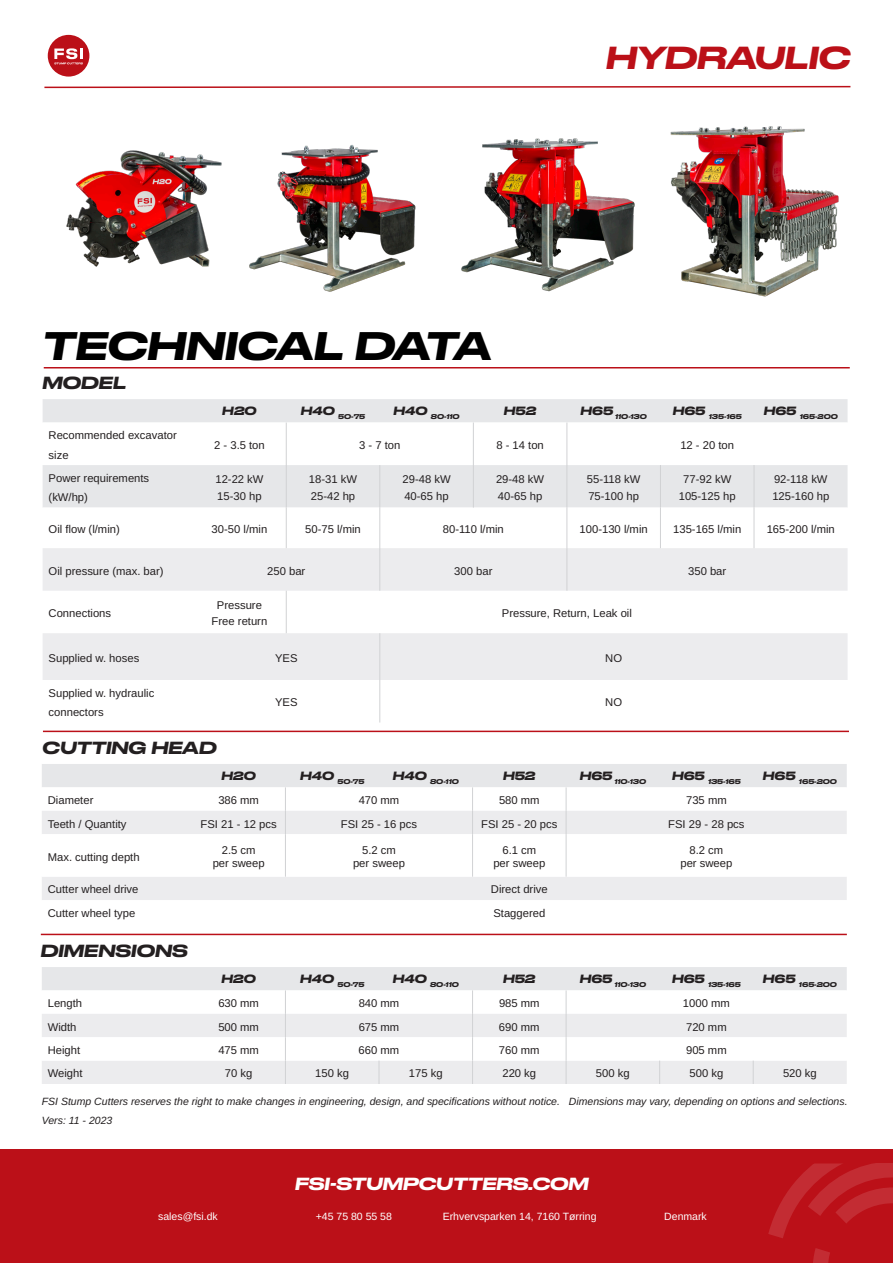
<style>
.page{position:relative;width:893px;height:1263px;background:#fff}
.page>*{position:absolute;margin:0;border:0;box-sizing:border-box;transform-origin:0 0}
.t1{font:italic 500 37.5px "Druk Wide LCG";color:#000}
.t2{font:italic 500 30px "Druk Wide LCG";color:#bb1018}
.t3{font:italic 500 16.5px "Druk Wide LCG";color:#231f20}
.t4{font:italic 500 16.5px "Druk Wide LCG";color:#fff}
.t5{font:11.25px/16.5px "Arimo";color:#231f20}
.t6{font:italic 500 11.25px "Druk Wide LCG";color:#231f20}
.t7{font:italic 10.5px/19.5px "Arimo";color:#231f20}
.t8{font:10.5px "Arimo";color:#fff}
.t9{font:italic 500 6.6px "Druk Wide LCG";color:#231f20}
</style>
<div class="page">
<hr style="left:44px;top:367px;width:806px;height:1px;background:#bb1018">
<hr style="left:43px;top:731px;width:806px;height:1px;background:#bb1018">
<hr style="left:41px;top:934px;width:806px;height:1px;background:#bb1018">
<div style="left:43px;top:399px;width:804px;height:23px;background:#e6e7e9"></div>
<svg style="left:43px;top:422px;width:804px;height:86px"></svg>
<svg style="left:43px;top:548px;width:804px;height:132px;fill:#ececee"></svg>
<hr style="left:380px;top:633px;width:1px;height:47px;background:#d1d2d4">
<hr style="left:380px;top:680px;width:1px;height:42px;background:#d1d2d4">
<hr style="left:286px;top:591px;width:1px;height:42px;background:#d1d2d4">
<hr style="left:567px;top:548px;width:1px;height:43px;background:#d1d2d4">
<hr style="left:380px;top:548px;width:1px;height:43px;background:#d1d2d4">
<hr style="left:286px;top:508px;width:1px;height:40px;background:#d1d2d4">
<hr style="left:380px;top:508px;width:1px;height:40px;background:#d1d2d4">
<hr style="left:567px;top:508px;width:1px;height:40px;background:#d1d2d4">
<hr style="left:660px;top:508px;width:1px;height:40px;background:#d1d2d4">
<hr style="left:754px;top:508px;width:1px;height:40px;background:#d1d2d4">
<hr style="left:286px;top:465px;width:1px;height:43px;background:#d1d2d4">
<hr style="left:380px;top:465px;width:1px;height:43px;background:#d1d2d4">
<hr style="left:473px;top:465px;width:1px;height:43px;background:#d1d2d4">
<hr style="left:567px;top:465px;width:1px;height:43px;background:#d1d2d4">
<hr style="left:660px;top:465px;width:1px;height:43px;background:#d1d2d4">
<hr style="left:754px;top:465px;width:1px;height:43px;background:#d1d2d4">
<hr style="left:286px;top:422px;width:1px;height:43px;background:#d1d2d4">
<hr style="left:473px;top:422px;width:1px;height:43px;background:#d1d2d4">
<hr style="left:567px;top:422px;width:1px;height:43px;background:#d1d2d4">
<svg style="left:42px;top:834px;width:805px;height:66px"></svg>
<svg style="left:42px;top:764px;width:805px;height:70px"></svg>
<hr style="left:285px;top:834px;width:1px;height:43px;background:#d1d2d4">
<hr style="left:472px;top:834px;width:1px;height:43px;background:#d1d2d4">
<hr style="left:566px;top:834px;width:1px;height:43px;background:#d1d2d4">
<svg style="left:42px;top:967px;width:805px;height:117px"></svg>
<div style="left:0;top:1149px;width:893px;height:114px;background:#bb1018"></div>
<svg style="left:813px;top:1248px;width:17px;height:15px"></svg>
<svg style="left:768px;top:1163px;width:125px;height:75px"></svg>
<svg style="left:44px;top:85px;width:807px;height:4px"></svg>
<div style="left:48px;top:35px;width:41px;height:42px;background:#bb1018;border-radius:50%"></div>
<svg style="left:54px;top:48px;width:29px;height:16px"></svg>
<img style="left:66px;top:150px;width:156px;height:117px">
<img style="left:249px;top:145px;width:167px;height:147px">
<img style="left:461px;top:138px;width:174px;height:154px">
<img style="left:670px;top:126px;width:169px;height:171px">
<h1 class="t1" style="left:43px;top:315px;width:451px">TECHNICAL DATA</h1>
<h3 class="t3" style="left:43px;top:369px;width:85px">MODEL</h3>
<h2 class="t2" style="left:606px;top:33px;width:246px">HYDRAULIC</h2>
<p class="t6" style="left:222px;top:402px;width:36px">H20</p>
<p class="t9" style="left:301px;top:411px;width:66px"><sup>H40</sup> 50-75</p>
<p class="t9" style="left:394px;top:411px;width:67px"><sup>H40</sup> 80-110</p>
<p class="t6" style="left:504px;top:402px;width:34px">H52</p>
<p class="t9" style="left:580px;top:411px;width:68px"><sup>H65</sup> 110-130</p>
<p class="t9" style="left:673px;top:411px;width:70px"><sup>H65</sup> 135-165</p>
<p class="t9" style="left:764px;top:411px;width:76px"><sup>H65</sup> 165-200</p>
<p class="t5" style="left:49px;top:426px;width:130px;line-height:19.5px">Recommended excavator size</p>
<p class="t5" style="left:214px;top:437px;width:52px">2 - 3.5 ton</p>
<p class="t5" style="left:359px;top:437px;width:43px">3 - 7 ton</p>
<p class="t5" style="left:496px;top:437px;width:49px">8 - 14 ton</p>
<p class="t5" style="left:680px;top:437px;width:55px">12 - 20 ton</p>
<p class="t5" style="left:49px;top:468px;width:102px;line-height:19.5px">Power requirements (kW/hp)</p>
<p class="t5" style="left:215px;top:471px;width:50px">12-22 kW<br>15-30 hp</p>
<p class="t5" style="left:309px;top:471px;width:50px">18-31 kW<br>25-42 hp</p>
<p class="t5" style="left:402px;top:471px;width:50px">29-48 kW<br>40-65 hp</p>
<p class="t5" style="left:496px;top:471px;width:50px">29-48 kW<br>40-65 hp</p>
<p class="t5" style="left:587px;top:471px;width:55px">55-118 kW<br>75-100 hp</p>
<p class="t5" style="left:679px;top:471px;width:58px;text-align:center">77-92 kW<br>105-125 hp</p>
<p class="t5" style="left:772px;top:471px;width:58px">92-118 kW<br>125-160 hp</p>
<p class="t5" style="left:49px;top:521px;width:73px">Oil flow (l/min)</p>
<p class="t5" style="left:212px;top:521px;width:57px">30-50 l/min</p>
<p class="t5" style="left:305px;top:521px;width:57px">50-75 l/min</p>
<p class="t5" style="left:443px;top:521px;width:63px">80-110 l/min</p>
<p class="t5" style="left:580px;top:521px;width:70px">100-130 l/min</p>
<p class="t5" style="left:673px;top:521px;width:70px">135-165 l/min</p>
<p class="t5" style="left:767px;top:521px;width:70px">165-200 l/min</p>
<p class="t5" style="left:49px;top:563px;width:117px">Oil pressure (max. bar)</p>
<p class="t5" style="left:267px;top:563px;width:40px">250 bar</p>
<p class="t5" style="left:454px;top:563px;width:40px">300 bar</p>
<p class="t5" style="left:688px;top:563px;width:40px">350 bar</p>
<p class="t5" style="left:49px;top:605px;width:64px">Connections</p>
<p class="t5" style="left:212px;top:597px;width:57px;text-align:center">Pressure<br>Free return</p>
<p class="t5" style="left:502px;top:605px;width:132px">Pressure, Return, Leak oil</p>
<p class="t5" style="left:49px;top:650px;width:92px">Supplied w. hoses</p>
<p class="t5" style="left:275px;top:650px;width:24px">YES</p>
<p class="t5" style="left:605px;top:650px;width:18px">NO</p>
<p class="t5" style="left:49px;top:683px;width:107px;line-height:19.5px">Supplied w. hydraulic connectors</p>
<p class="t5" style="left:275px;top:694px;width:24px">YES</p>
<p class="t5" style="left:605px;top:694px;width:18px">NO</p>
<h3 class="t3" style="left:43px;top:734px;width:176px">CUTTING HEAD</h3>
<p class="t6" style="left:221px;top:767px;width:36px">H20</p>
<p class="t9" style="left:300px;top:776px;width:66px"><sup>H40</sup> 50-75</p>
<p class="t9" style="left:393px;top:776px;width:67px"><sup>H40</sup> 80-110</p>
<p class="t6" style="left:503px;top:767px;width:34px">H52</p>
<p class="t9" style="left:580px;top:776px;width:68px"><sup>H65</sup> 110-130</p>
<p class="t9" style="left:672px;top:776px;width:70px"><sup>H65</sup> 135-165</p>
<p class="t9" style="left:763px;top:776px;width:76px"><sup>H65</sup> 165-200</p>
<p class="t5" style="left:48px;top:792px;width:47px">Diameter</p>
<p class="t5" style="left:218px;top:792px;width:42px">386 mm</p>
<p class="t5" style="left:359px;top:792px;width:42px">470 mm</p>
<p class="t5" style="left:499px;top:792px;width:42px">580 mm</p>
<p class="t5" style="left:686px;top:792px;width:42px">735 mm</p>
<p class="t5" style="left:48px;top:816px;width:80px">Teeth / Quantity</p>
<p class="t5" style="left:201px;top:816px;width:78px">FSI 21 - 12 pcs</p>
<p class="t5" style="left:341px;top:816px;width:78px">FSI 25 - 16 pcs</p>
<p class="t5" style="left:481px;top:816px;width:78px">FSI 25 - 20 pcs</p>
<p class="t5" style="left:668px;top:816px;width:78px">FSI 29 - 28 pcs</p>
<p class="t5" style="left:48px;top:848px;width:93px">Max. cutting depth</p>
<p class="t5" style="left:213px;top:843px;width:53px;line-height:13.5px;text-align:center">2.5 cm per sweep</p>
<p class="t5" style="left:353px;top:843px;width:53px;line-height:13.5px;text-align:center">5.2 cm per sweep</p>
<p class="t5" style="left:493px;top:843px;width:53px;line-height:13.5px;text-align:center">6.1 cm per sweep</p>
<p class="t5" style="left:680px;top:843px;width:53px;line-height:13.5px;text-align:center">8.2 cm per sweep</p>
<p class="t5" style="left:48px;top:881px;width:92px">Cutter wheel drive</p>
<p class="t5" style="left:491px;top:881px;width:58px">Direct drive</p>
<p class="t5" style="left:48px;top:905px;width:89px">Cutter wheel type</p>
<p class="t5" style="left:493px;top:905px;width:53px">Staggered</p>
<h3 class="t3" style="left:41px;top:937px;width:148px">DIMENSIONS</h3>
<p class="t6" style="left:221px;top:970px;width:36px">H20</p>
<p class="t9" style="left:300px;top:979px;width:66px"><sup>H40</sup> 50-75</p>
<p class="t9" style="left:393px;top:979px;width:67px"><sup>H40</sup> 80-110</p>
<p class="t6" style="left:503px;top:970px;width:34px">H52</p>
<p class="t9" style="left:580px;top:979px;width:68px"><sup>H65</sup> 110-130</p>
<p class="t9" style="left:672px;top:979px;width:70px"><sup>H65</sup> 135-165</p>
<p class="t9" style="left:763px;top:979px;width:76px"><sup>H65</sup> 165-200</p>
<p class="t5" style="left:48px;top:995px;width:36px">Length</p>
<p class="t5" style="left:218px;top:995px;width:42px">630 mm</p>
<p class="t5" style="left:359px;top:995px;width:42px">840 mm</p>
<p class="t5" style="left:499px;top:995px;width:42px">985 mm</p>
<p class="t5" style="left:683px;top:995px;width:48px">1000 mm</p>
<p class="t5" style="left:48px;top:1019px;width:30px">Width</p>
<p class="t5" style="left:218px;top:1019px;width:42px">500 mm</p>
<p class="t5" style="left:359px;top:1019px;width:42px">675 mm</p>
<p class="t5" style="left:499px;top:1019px;width:42px">690 mm</p>
<p class="t5" style="left:686px;top:1019px;width:42px">720 mm</p>
<p class="t5" style="left:48px;top:1042px;width:34px">Height</p>
<p class="t5" style="left:218px;top:1042px;width:42px">475 mm</p>
<p class="t5" style="left:359px;top:1042px;width:42px">660 mm</p>
<p class="t5" style="left:499px;top:1042px;width:42px">760 mm</p>
<p class="t5" style="left:686px;top:1042px;width:42px">905 mm</p>
<p class="t5" style="left:48px;top:1065px;width:36px">Weight</p>
<p class="t5" style="left:225px;top:1065px;width:29px">70 kg</p>
<p class="t5" style="left:315px;top:1065px;width:35px">150 kg</p>
<p class="t5" style="left:409px;top:1065px;width:35px">175 kg</p>
<p class="t5" style="left:502px;top:1065px;width:35px">220 kg</p>
<p class="t5" style="left:596px;top:1065px;width:35px">500 kg</p>
<p class="t5" style="left:689px;top:1065px;width:35px">500 kg</p>
<p class="t5" style="left:783px;top:1065px;width:35px">520 kg</p>
<p class="t7" style="left:42px;top:1091px;width:807px">FSI Stump Cutters reserves the right to make changes in engineering, design, and specifications without notice. Dimensions may vary, depending on options and selections.<br>Vers: 11 - 2023</p>
<h3 class="t4" style="left:295px;top:1170px;width:295px">FSI-STUMPCUTTERS.COM</h3>
<p class="t8" style="left:158px;top:1209px;width:61px">sales@fsi.dk</p>
<p class="t8" style="left:316px;top:1209px;width:78px">+45 75 80 55 58</p>
<p class="t8" style="left:443px;top:1209px;width:155px">Erhvervsparken 14, 7160 Tørring</p>
<p class="t8" style="left:664px;top:1209px;width:44px">Denmark</p>
</div>
